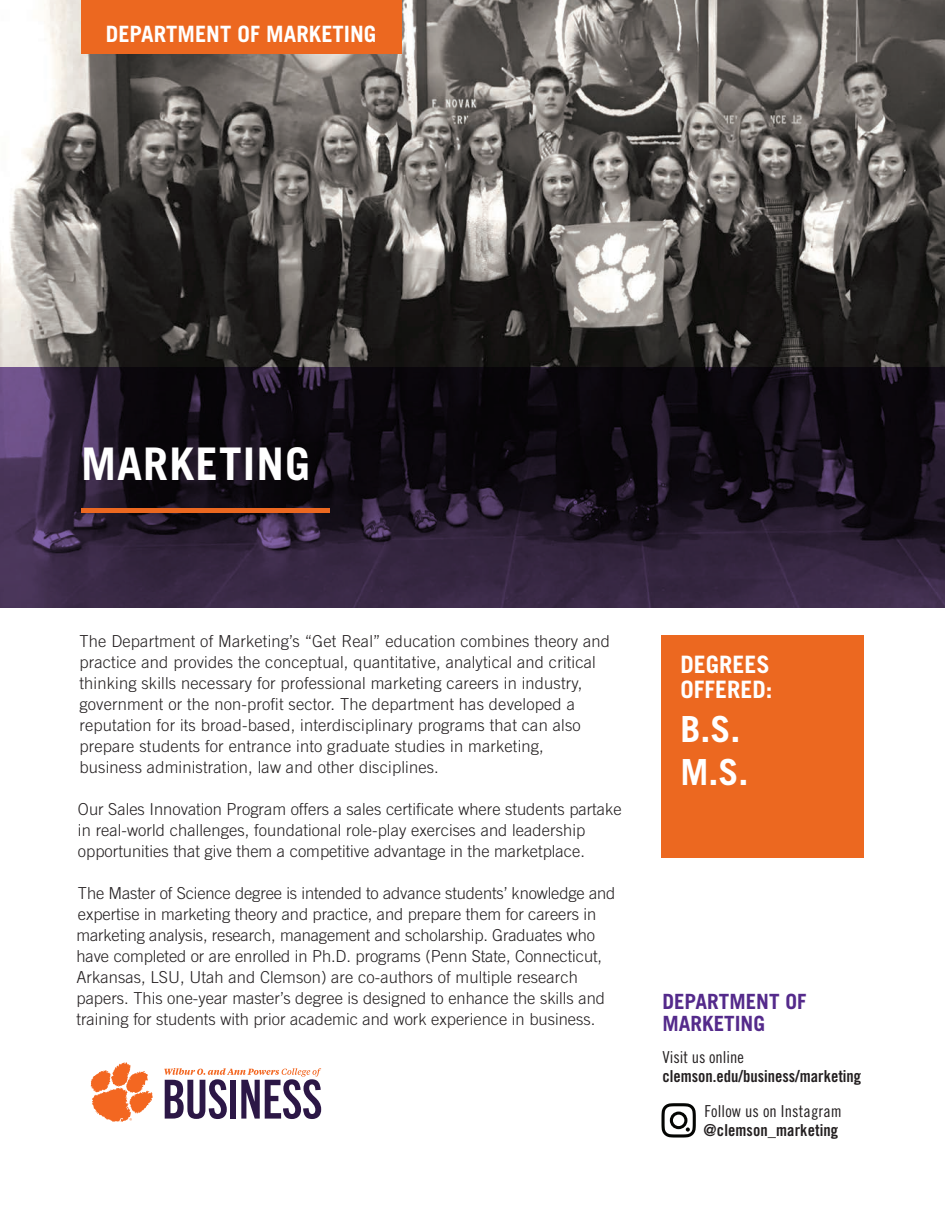
<style>
.page{position:relative;width:945px;height:1215px;background:#fff}
.page>*{position:absolute;margin:0;border:0;box-sizing:border-box;transform-origin:0 0}
.t1{font:700 45px "Trade Gothic LT Std";letter-spacing:.025em;color:#fff}
.t2{font:700 36px "Trade Gothic LT Std";color:#fff}
.t3{font:700 24px "Trade Gothic LT Std";color:#fff}
.t4{font:700 22.5px "Trade Gothic LT Std";color:#fff}
.t5{font:700 21px "Trade Gothic LT Std";color:#542a8b}
.t6{font:300 16.5px/21px "Trade Gothic LT Std";letter-spacing:.005em;color:#231f20}
.t7{font:16.5px/19.5px "Trade Gothic LT Std Bd Cn 20";color:#231f20}
.t8{font:16.5px "Trade Gothic LT Std Cn 18";letter-spacing:.01em;color:#231f20}
.s1{font-family:"Trade Gothic LT Std Cn 18"}
</style>
<div class="page">
<svg style="left:164px;top:1068px;width:157px;height:51px"></svg>
<svg style="left:91px;top:1062px;width:62px;height:60px"></svg>
<img style="left:0;top:0;width:945px;height:608px">
<svg style="left:0;top:367px;width:945px;height:240px;background:#211828"></svg>
<div style="left:81px;top:508px;width:249px;height:5px;background:#ec6820"></div>
<div style="left:662px;top:635px;width:202px;height:222px;background:#ec6820"></div>
<div style="left:81px;top:0;width:320px;height:54px;background:#ec6820"></div>
<svg style="left:662px;top:1103px;width:34px;height:35px"></svg>
<p class="t4" style="left:106px;top:20px;width:272px">DEPARTMENT OF MARKETING</p>
<p class="t1" style="left:81px;top:437px;width:231px">MARKETING</p>
<p class="t6" style="left:80px;top:630px;width:532px">The Department of Marketing’s “Get Real” education combines theory and practice and provides the conceptual, quantitative, analytical and critical thinking skills necessary for professional marketing careers in industry, government or the non-profit sector. The department has developed a reputation for its broad-based, interdisciplinary programs that can also prepare students for entrance into graduate studies in marketing, business administration, law and other disciplines.</p>
<p class="t6" style="left:78px;top:798px;width:545px">Our Sales Innovation Program offers a sales certificate where students partake in real-world challenges, foundational role-play exercises and leadership opportunities that give them a competitive advantage in the marketplace.</p>
<p class="t6" style="left:76px;top:882px;width:540px">The Master of Science degree is intended to advance students’ knowledge and expertise in marketing theory and practice, and prepare them for careers in marketing analysis, research, management and scholarship. Graduates who have completed or are enrolled in Ph.D. programs (Penn State, Connecticut, Arkansas, LSU, Utah and Clemson) are co-authors of multiple research papers. This one-year master’s degree is designed to enhance the skills and training for students with prior academic and work experience in business.</p>
<p class="t3" style="left:681px;top:650px;width:91px">DEGREES</p>
<p class="t3" style="left:681px;top:675px;width:94px">OFFERED:</p>
<p class="t2" style="left:681px;top:707px;width:62px">B.S.</p>
<p class="t2" style="left:681px;top:750px;width:70px">M.S.</p>
<p class="t5" style="left:662px;top:988px;width:145px">DEPARTMENT OF</p>
<p class="t5" style="left:662px;top:1011px;width:104px">MARKETING</p>
<p class="t7" style="left:662px;top:1047px;width:200px"><span class="s1">Visit us online </span>clemson.edu/business/marketing</p>
<p class="t8" style="left:705px;top:1101px;width:139px">Follow us on Instagram</p>
<p class="t7" style="left:704px;top:1121px;width:136px">@clemson_marketing</p>
</div>
